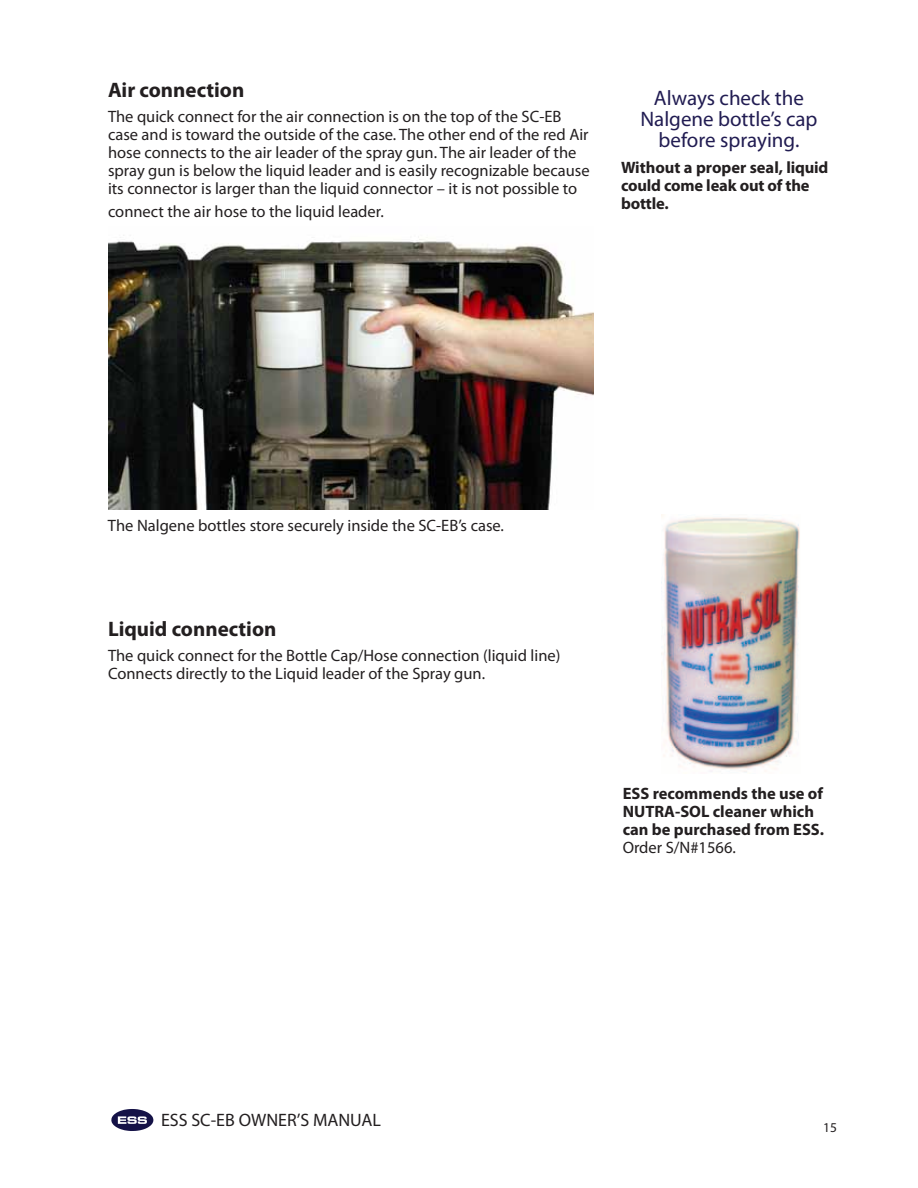
<style>
.page{position:relative;width:918px;height:1188px;background:#fff}
.page>*{position:absolute;margin:0;border:0;box-sizing:border-box;transform-origin:0 0}
.t1{font:21px/21px "Myriad Pro";color:#211c52;text-align:center}
.t2{font:700 21px "Myriad Pro";color:#231f20}
.t3{font:18px "Myriad Pro";color:#231f20}
.t4{font:16.5px/18px "Myriad Pro";color:#231f20}
.t5{font:700 16.5px/18px "Myriad Pro";color:#231f20}
.t6{font:13.5px "Myriad Pro";color:#231f20}
</style>
<div class="page">
<svg style="left:111px;top:1109px;width:42px;height:22px"></svg>
<img style="left:661px;top:515px;width:139px;height:258px">
<img style="left:108px;top:235px;width:486px;height:274px">
<p class="t2" style="left:108px;top:76px;width:138px">Air connection</p>
<p class="t4" style="left:108px;top:108px;width:483px">The quick connect for the air connection is on the top of the SC-EB case and is toward the outside of the case. The other end of the red Air hose connects to the air leader of the spray gun. The air leader of the spray gun is below the liquid leader and is easily recognizable because its connector is larger than the liquid connector – it is not possible to</p>
<p class="t4" style="left:108px;top:202px;width:277px">connect the air hose to the liquid leader.</p>
<p class="t1" style="left:640px;top:87px;width:179px">Always check the<br>Nalgene bottle’s cap before spraying.</p>
<p class="t5" style="left:621px;top:158px;width:209px">Without a proper seal, liquid could come leak out of the bottle.</p>
<p class="t4" style="left:108px;top:517px;width:398px">The Nalgene bottles store securely inside the SC-EB’s case.</p>
<p class="t2" style="left:108px;top:615px;width:170px">Liquid connection</p>
<p class="t4" style="left:108px;top:646px;width:454px">The quick connect for the Bottle Cap/Hose connection (liquid line)<br>Connects directly to the Liquid leader of the Spray gun.</p>
<p class="t5" style="left:623px;top:784px;width:203px">ESS recommends the use of<br>NUTRA-SOL cleaner which can be purchased from ESS.</p>
<p class="t4" style="left:623px;top:838px;width:115px">Order S/N#1566.</p>
<p class="t3" style="left:161px;top:1109px;width:103px">ESS SC-EB OWNER</p>
<p class="t3" style="left:297px;top:1109px;width:43px">’S MANUAL</p>
<p class="t6" style="left:823px;top:1119px;width:15px">15</p>
</div>
